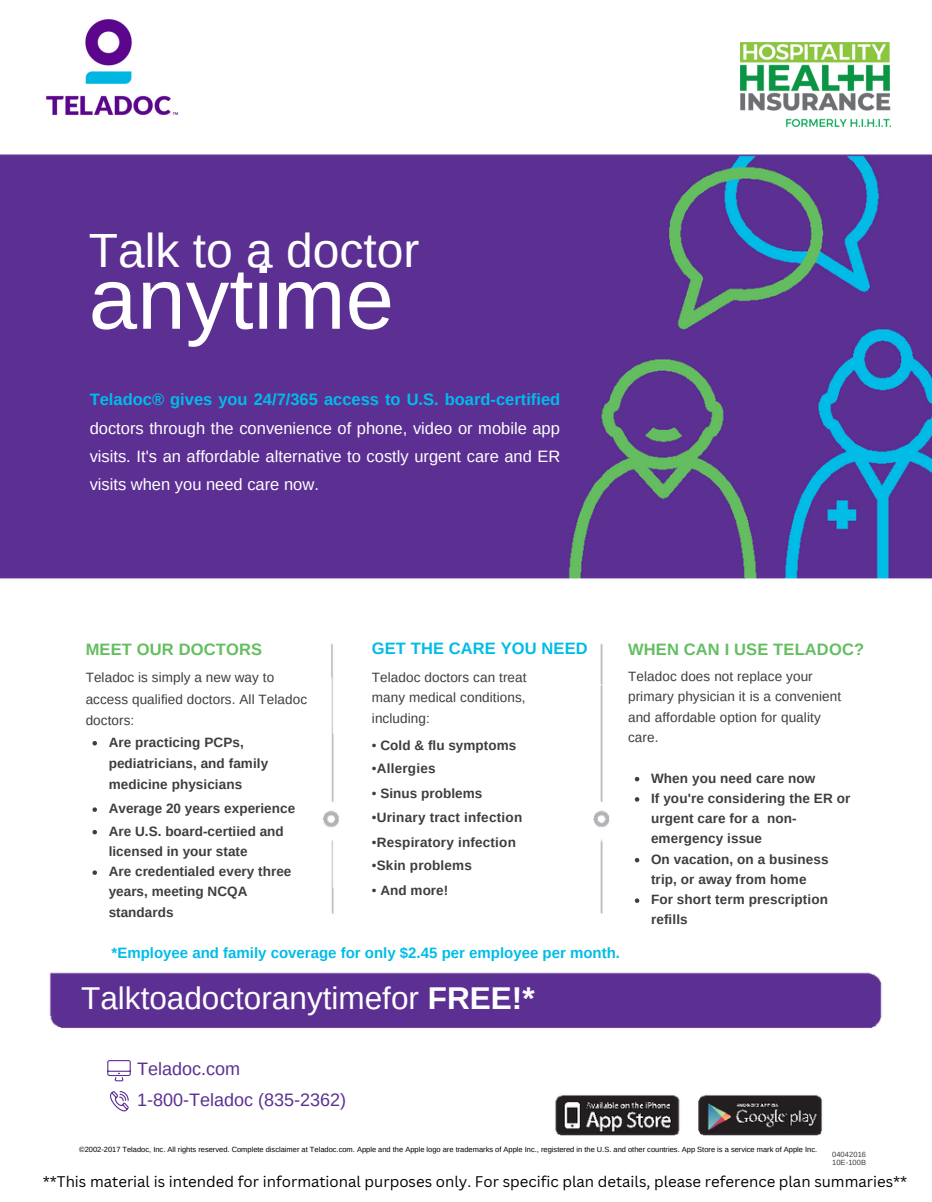
<style>
.page{position:relative;width:932px;height:1202px;background:#fff}
.page>*{position:absolute;margin:0;border:0;box-sizing:border-box;transform-origin:0 0}
.t1{font:87px "Arimo";color:#fff}
.t2{font:48px "Arimo";color:#fff}
.t3{font:31.5px "Arimo";color:#fff}
.t4{font:18px/31.5px "Arimo";color:#5c3092}
.t5{font:16.5px/28.2px "Arimo";color:#fff;text-align:justify}
.t6{font:700 16.5px "Arimo";color:#00bce7}
.t7{font:700 16.5px "Arimo";letter-spacing:.01em;color:#64be60}
.t8{font:15px "Canva Sans";color:#000}
.t9{font:700 15px "Arimo";color:#00bce7}
.t10{font:700 13.5px/20.2px "Arimo";letter-spacing:.005em;color:#3f3e3f}
.t11{font:13.5px/20.2px "Arimo";letter-spacing:.005em;color:#3f3e3f}
.t12{font:7.5px "Arimo";color:#000}
.t13{font:7.5px/7.8px "Arimo";letter-spacing:.01em;color:#3f3e3f}
.s1{font-weight:400}
.s2{font-weight:700}
</style>
<div class="page">
<img style="left:0;top:106px;width:932px;height:1030px">
<img style="left:44px;top:19px;width:135px;height:98px">
<svg style="left:107px;top:1060px;width:24px;height:21px"></svg>
<svg style="left:108px;top:1090px;width:21px;height:22px"></svg>
<svg style="left:92px;top:741px;width:5px;height:4px"></svg>
<svg style="left:92px;top:807px;width:5px;height:5px"></svg>
<svg style="left:92px;top:830px;width:5px;height:4px"></svg>
<svg style="left:92px;top:870px;width:5px;height:5px"></svg>
<svg style="left:634px;top:777px;width:5px;height:4px"></svg>
<svg style="left:634px;top:797px;width:5px;height:4px"></svg>
<svg style="left:634px;top:858px;width:5px;height:4px"></svg>
<svg style="left:634px;top:898px;width:5px;height:5px"></svg>
<img style="left:740px;top:42px;width:150px;height:85px">
<h2 class="t2" style="left:89px;top:223px;width:332px">Talk to a doctor</h2>
<h1 class="t1" style="left:89px;top:250px;width:307px">anytime</h1>
<p class="t6" style="left:90px;top:390px;width:472px">Teladoc® gives you 24/7/365 access to U.S. board-certified</p>
<p class="t5" style="left:90px;top:414px;width:472px">doctors through the convenience of phone, video or mobile app visits. It's an affordable alternative to costly urgent care and ER visits when you need care now.</p>
<p class="t7" style="left:86px;top:640px;width:178px">MEET OUR DOCTORS</p>
<p class="t6" style="left:372px;top:638px;width:217px">GET THE CARE YOU NEED</p>
<p class="t7" style="left:628px;top:640px;width:237px">WHEN CAN I USE TELADOC?</p>
<p class="t11" style="left:86px;top:667px;width:223px;line-height:21.3px">Teladoc is simply a new way to access qualified doctors. All Teladoc doctors:</p>
<p class="t11" style="left:372px;top:667px;width:156px;text-align:justify">Teladoc doctors can treat many medical conditions, including:</p>
<p class="t10" style="left:372px;top:735px;width:146px"><span class="s1">•</span> Cold &amp; flu symptoms</p>
<p class="t10" style="left:372px;top:758px;width:65px"><span class="s1">•</span>Allergies</p>
<p class="t10" style="left:372px;top:783px;width:112px"><span class="s1">•</span> Sinus problems</p>
<p class="t10" style="left:372px;top:807px;width:152px"><span class="s1">•</span>Urinary tract infection</p>
<p class="t10" style="left:372px;top:831px;width:145px"><span class="s1">•</span>Respiratory infection</p>
<p class="t10" style="left:372px;top:855px;width:102px"><span class="s1">•</span>Skin problems</p>
<p class="t10" style="left:372px;top:880px;width:78px"><span class="s1">•</span> And more!</p>
<p class="t10" style="left:109px;top:731px;width:161px;line-height:21.3px">Are practicing PCPs, pediatricians, and family medicine physicians</p>
<p class="t10" style="left:109px;top:797px;width:188px;line-height:22.5px">Average 20 years experience<br>Are U.S. board-certiied and</p>
<p class="t10" style="left:109px;top:841px;width:184px">licensed in your state<br>Are credentialed every three years, meeting NCQA standards</p>
<p class="t9" style="left:111px;top:944px;width:510px">*Employee and family coverage for only $2.45 per employee per month.</p>
<p class="t11" style="left:628px;top:666px;width:215px">Teladoc does not replace your primary physician it is a convenient and affordable option for quality care.</p>
<p class="t10" style="left:651px;top:767px;width:201px">When you need care now<br>If you're considering the ER or urgent care for a non&shy;emergency issue<br>On vacation, on a business trip, or away from home<br>For short term prescription refills</p>
<h3 class="t3" style="left:81px;top:980px;width:455px">Talktoadoctoranytimefor <span class="s2">FREE!*</span></h3>
<h3 class="t4" style="left:137px;top:1052px;width:211px">Teladoc.com<br>1-800-Teladoc (835-2362)</h3>
<p class="t12" style="left:79px;top:1145px;width:739px">©2002-2017 Teladoc, Inc. All rights reserved. Complete disclaimer at Teladoc.com. Apple and the Apple logo are trademarks of Apple Inc., registered in the U.S. and other countries. App Store is a service mark of Apple Inc.</p>
<p class="t13" style="left:832px;top:1150px;width:35px">04042016<br>10E-100B</p>
<p class="t8" style="left:43px;top:1171px;width:866px">**This material is intended for informational purposes only. For specific plan details, please reference plan summaries**</p>
</div>
